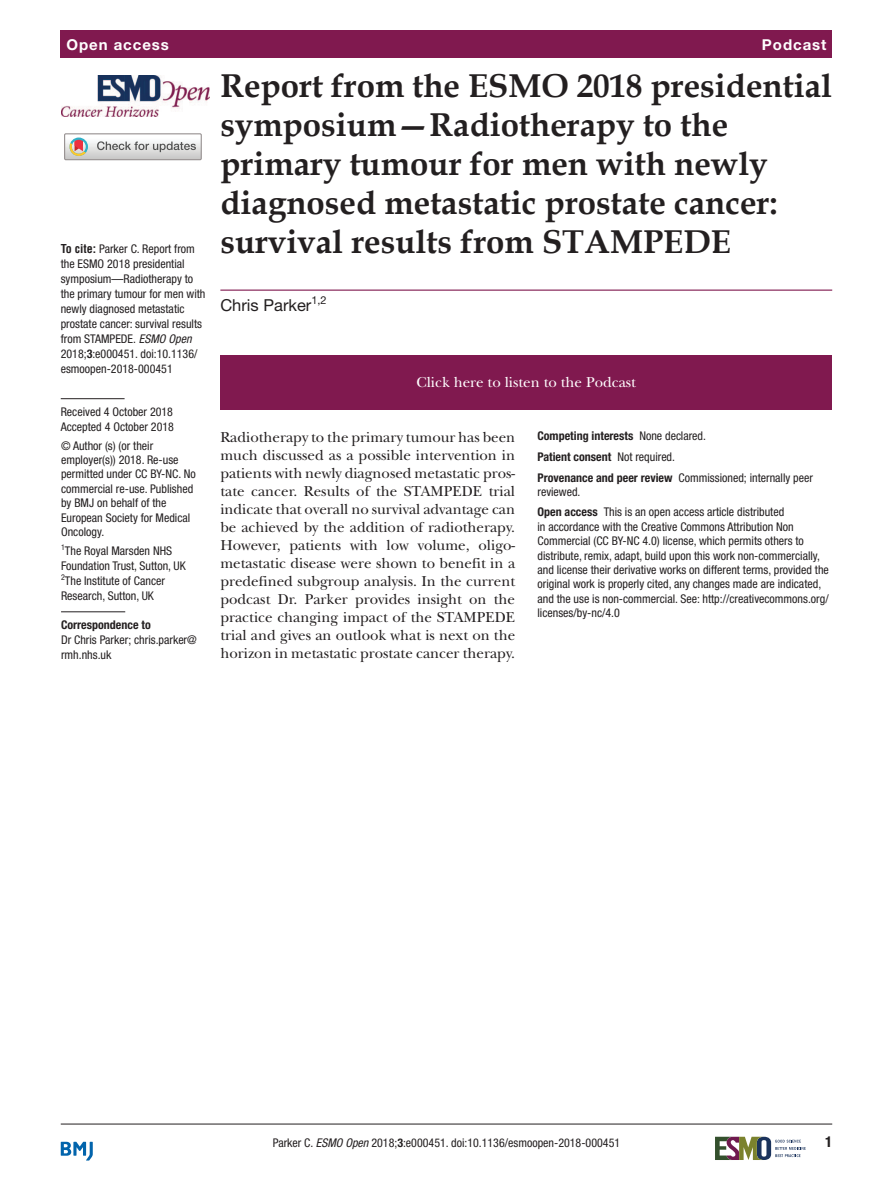
<style>
.page{position:relative;width:893px;height:1191px;background:#fff}
.page>*{position:absolute;margin:0;border:0;box-sizing:border-box;transform-origin:0 0}
.t1{font:700 33px/39px "Book Antiqua";color:#231f20}
.t2{font:16.5px "Helvetica Neue LT Std";color:#231f20}
.t3{font:15px/18px "New Baskerville";color:#231f20;text-align:justify}
.t4{font:15px "New Baskerville";color:#fff}
.t5{font:700 15px "Helvetica Neue LT Std";letter-spacing:.065em;color:#fff}
.t6{font:700 condensed 15px "Helvetica Neue LT Std";color:#231f20}
.t7{font:condensed 12px/15px "Helvetica Neue LT Std";color:#231f20}
.t8{font:700 condensed 12px/20.7px "Helvetica Neue LT Std";color:#231f20}
.t9{font:10.95px "Helvetica Neue LT Std";color:#231f20}
.s1{font-family:"Helvetica LT Std";font-weight:700}
.s2{font-style:italic}
.s3{font-weight:700}
.s4{font-weight:400}
</style>
<div class="page">
<hr style="left:61px;top:1123px;width:771px;height:1px;background:#231f20">
<svg style="left:715px;top:1136px;width:91px;height:24px"></svg>
<svg style="left:61px;top:1141px;width:32px;height:19px"></svg>
<div style="left:61px;top:31px;width:771px;height:27px;background:#80194f"></div>
<div style="left:64px;top:133px;width:138px;height:27px;border:1px solid #969090"></div>
<svg style="left:65px;top:134px;width:136px;height:26px"></svg>
<img style="left:62px;top:76px;width:148px;height:41px">
<hr style="left:220px;top:289px;width:612px;height:2px;background:#80194f">
<hr style="left:61px;top:398px;width:64px;height:1px;background:#231f20">
<hr style="left:61px;top:611px;width:64px;height:1px;background:#231f20">
<div style="left:220px;top:355px;width:612px;height:54px;background:#80194f"></div>
<p class="t5" style="left:66px;top:35px;width:104px">Open access</p>
<p class="t5" style="left:762px;top:35px;width:66px">Podcast</p>
<h1 class="t1" style="left:220px;top:66px;width:613px">Report from the ESMO 2018 presidential symposium—Radiotherapy to the primary tumour for men with newly diagnosed metastatic prostate cancer: survival results from STAMPEDE</h1>
<p class="t7" style="left:61px;top:241px;width:146px"><span class="s1">To cite:</span> Parker C. Report from the ESMO 2018 presidential symposium—Radiotherapy to the primary tumour for men with newly diagnosed metastatic prostate cancer: survival results from STAMPEDE. <span class="s2">ESMO Open<br></span>2018;<span class="s3">3</span>:e000451. doi:10.1136/ esmoopen-2018-000451</p>
<p class="t7" style="left:61px;top:404px;width:115px">Received 4 October 2018<br>Accepted 4 October 2018</p>
<h2 class="t2" style="left:220px;top:296px;width:93px">Chris Parker</h2>
<p class="t9" style="left:311px;top:293px;width:17px">1,2</p>
<p class="t4" style="left:416px;top:373px;width:221px">Click here to listen to the Podcast</p>
<p class="t7" style="left:61px;top:438px;width:136px;line-height:14.4px">© Author (s) (or their employer(s)) 2018. Re-use permitted under CC BY-NC. No commercial re-use. Published by BMJ on behalf of the<br>European Society for Medical<br>Oncology.</p>
<p class="t3" style="left:220px;top:428px;width:296px">Radiotherapy to the primary tumour has been much discussed as a possible intervention in patients with newly diagnosed metastatic pros&shy;tate cancer. Results of the STAMPEDE trial indicate that overall no survival advantage can be achieved by the addition of radiotherapy.<br>However, patients with low volume, oligo&shy;metastatic disease were shown to benefit in a predefined subgroup analysis. In the current podcast Dr. Parker provides insight on the practice changing impact of the STAMPEDE trial and gives an outlook what is next on the horizon in metastatic prostate cancer therapy.</p>
<p class="t8" style="left:537px;top:425px;width:277px">Competing interests <span class="s4">None declared.<br></span>Patient consent <span class="s4">Not required.<br></span>Provenance and peer review <span class="s4">Commissioned; internally peer</span></p>
<p class="t7" style="left:537px;top:481px;width:248px;line-height:20.4px">reviewed.<br><span class="s3">Open access</span> This is an open access article distributed</p>
<p class="t7" style="left:537px;top:519px;width:293px;line-height:14.4px">in accordance with the Creative Commons Attribution Non Commercial (CC BY-NC 4.0) license, which permits others to distribute, remix, adapt, build upon this work non-commercially, and license their derivative works on different terms, provided the original work is properly cited, any changes made are indicated, and the use is non-commercial. See: http://creativecommons.org/ licenses/by-nc/4.0</p>
<p class="t7" style="left:61px;top:543px;width:126px"><sup>1</sup>The Royal Marsden NHS<br>Foundation Trust, Sutton, UK<br><sup>2</sup>The Institute of Cancer<br>Research, Sutton, UK</p>
<p class="t8" style="left:61px;top:614px;width:91px">Correspondence to</p>
<p class="t7" style="left:61px;top:632px;width:137px">Dr Chris Parker; chris.parker@ rmh.nhs.uk</p>
<p class="t7" style="left:273px;top:1135px;width:349px">Parker C. <span class="s2">ESMO Open</span> 2018;<span class="s3">3</span>:e000451. doi:10.1136/esmoopen-2018-000451</p>
<p class="t6" style="left:825px;top:1132px;width:9px">1</p>
</div>
